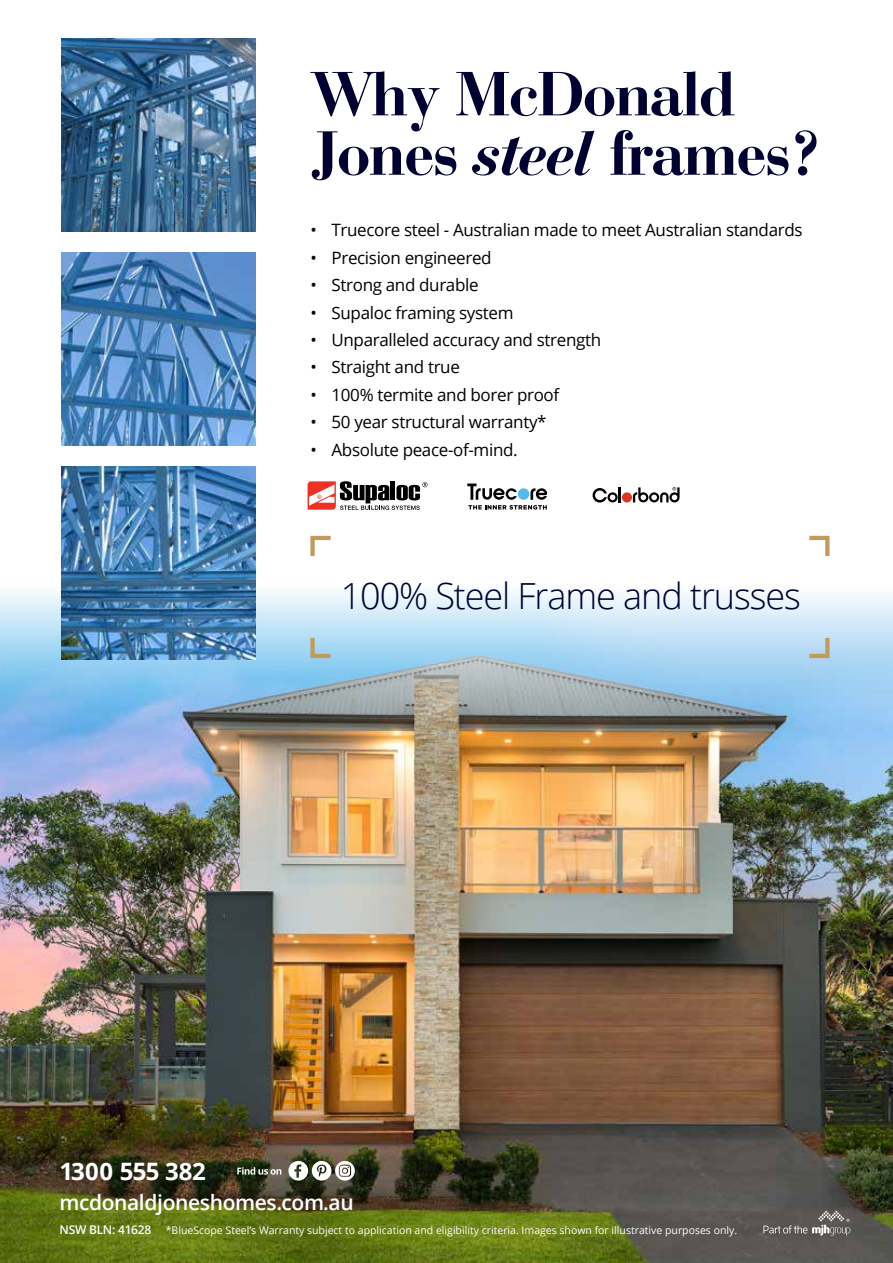
<style>
.page{position:relative;width:893px;height:1263px;background:#fff}
.page>*{position:absolute;margin:0;border:0;box-sizing:border-box;transform-origin:0 0}
.t1{font:700 65.1px/59.4px "Bauer Bodoni BT";letter-spacing:-.01em;color:#000031}
.t2{font:300 36px "Open Sans";letter-spacing:-.03em;color:#000031}
.t3{font:700 24px "Open Sans";letter-spacing:-.015em;color:#fff}
.t4{font:600 21px "Open Sans";letter-spacing:-.02em;color:#fff}
.t5{font:16.95px "Open Sans";letter-spacing:-.02em;color:#000}
.t6{font:600 12px "Open Sans";letter-spacing:-.02em;color:#fff}
.t7{font:10.5px "Open Sans";color:#fff}
.s1{font-style:italic}
</style>
<div class="page">
<img style="left:0;top:584px;width:893px;height:679px">
<svg style="left:763px;top:1211px;width:87px;height:25px"></svg>
<svg style="left:237px;top:1167px;width:44px;height:7px"></svg>
<svg style="left:288px;top:1161px;width:67px;height:19px"></svg>
<svg style="left:308px;top:481px;width:119px;height:29px"></svg>
<svg style="left:467px;top:483px;width:80px;height:27px"></svg>
<svg style="left:593px;top:487px;width:28px;height:15px"></svg>
<div style="left:622px;top:492px;width:10px;height:10px;background:#e23522;border-radius:50%"></div>
<svg style="left:633px;top:487px;width:47px;height:15px"></svg>
<img style="left:62px;top:38px;width:193px;height:194px">
<img style="left:62px;top:252px;width:193px;height:194px">
<img style="left:62px;top:466px;width:193px;height:194px">
<svg style="left:310px;top:536px;width:21px;height:20px"></svg>
<svg style="left:310px;top:638px;width:21px;height:20px"></svg>
<svg style="left:809px;top:536px;width:20px;height:20px"></svg>
<svg style="left:809px;top:638px;width:20px;height:20px"></svg>
<h1 class="t1" style="left:313px;top:62px;width:511px">Why McDonald<br>Jones <span class="s1">steel</span> frames?</h1>
<p class="t5" style="left:310px;top:218px;width:494px">• Truecore steel - Australian made to meet Australian standards</p>
<p class="t5" style="left:310px;top:246px;width:183px">• Precision engineered</p>
<p class="t5" style="left:310px;top:273px;width:170px">• Strong and durable</p>
<p class="t5" style="left:310px;top:301px;width:205px">• Supaloc framing system</p>
<p class="t5" style="left:310px;top:328px;width:292px">• Unparalleled accuracy and strength</p>
<p class="t5" style="left:310px;top:356px;width:151px">• Straight and true</p>
<p class="t5" style="left:310px;top:383px;width:250px">• 100% termite and borer proof</p>
<p class="t5" style="left:310px;top:411px;width:238px">• 50 year structural warranty*</p>
<p class="t5" style="left:310px;top:438px;width:209px">• Absolute peace-of-mind.</p>
<h2 class="t2" style="left:341px;top:571px;width:462px">100% Steel Frame and trusses</h2>
<h3 class="t3" style="left:60px;top:1154px;width:148px">1300 555 382</h3>
<p class="t4" style="left:60px;top:1188px;width:296px">mcdonaldjoneshomes.com.au</p>
<p class="t6" style="left:60px;top:1221px;width:93px">NSW BLN: 41628</p>
<p class="t7" style="left:166px;top:1222px;width:573px">*BlueScope Steel’s Warranty subject to application and eligibility criteria. Images shown for illustrative purposes only.</p>
</div>
